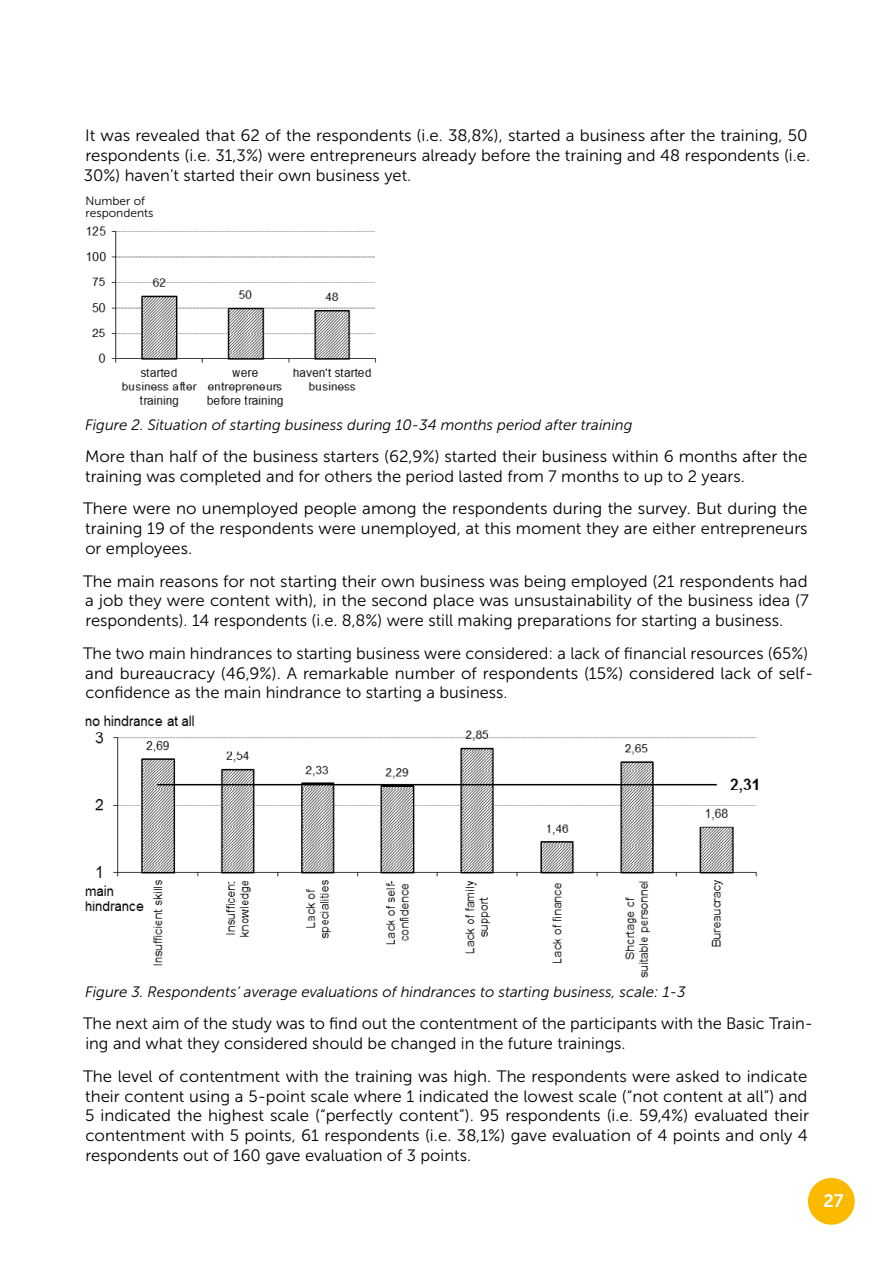
<style>
.page{position:relative;width:893px;height:1263px;background:#fff}
.page>*{position:absolute;margin:0;border:0;box-sizing:border-box;transform-origin:0 0}
.t1{font:18px "Museo Sans 700";color:#fff}
.t2{font:16.5px/19.8px "Museo Sans 300";color:#000}
.t3{font:italic 15px "Museo Sans 300";color:#000}
.t4{font:12px/12px "Museo Sans 300";color:#000}
</style>
<div class="page">
<img style="left:86px;top:226px;width:290px;height:181px">
<img style="left:85px;top:715px;width:674px;height:262px">
<div style="left:808px;top:1178px;width:47px;height:47px;background:#fbba00;border-radius:50%"></div>
<p class="t2" style="left:84px;top:125px;width:728px">It was revealed that 62 of the respondents (i.e. 38,8%), started a business after the training, 50 respondents (i.e. 31,3%) were entrepreneurs already before the training and 48 respondents (i.e.<br>30%) haven’t started their own business yet.</p>
<p class="t4" style="left:85px;top:195px;width:70px">Number of respondents</p>
<p class="t3" style="left:85px;top:416px;width:549px">Figure 2. Situation of starting business during 10-34 months period after training</p>
<p class="t2" style="left:85px;top:447px;width:724px">More than half of the business starters (62,9%) started their business within 6 months after the training was completed and for others the period lasted from 7 months to up to 2 years.</p>
<p class="t2" style="left:83px;top:499px;width:726px;text-align:justify">There were no unemployed people among the respondents during the survey. But during the training 19 of the respondents were unemployed, at this moment they are either entrepreneurs or employees.</p>
<p class="t2" style="left:83px;top:571px;width:727px;text-align:justify">The main reasons for not starting their own business was being employed (21 respondents had a job they were content with), in the second place was unsustainability of the business idea (7 respondents). 14 respondents (i.e. 8,8%) were still making preparations for starting a business.</p>
<p class="t2" style="left:83px;top:643px;width:732px">The two main hindrances to starting business were considered: a lack of financial resources (65%) and bureaucracy (46,9%). A remarkable number of respondents (15%) considered lack of self&shy;confidence as the main hindrance to starting a business.</p>
<p class="t3" style="left:85px;top:984px;width:602px">Figure 3. Respondents’ average evaluations of hindrances to starting business, scale: 1-3</p>
<p class="t2" style="left:83px;top:1014px;width:731px">The next aim of the study was to find out the contentment of the participants with the Basic Train&shy;ing and what they considered should be changed in the future trainings.</p>
<p class="t2" style="left:83px;top:1066px;width:727px;text-align:justify">The level of contentment with the training was high. The respondents were asked to indicate their content using a 5-point scale where 1 indicated the lowest scale (“not content at all”) and 5 indicated the highest scale (“perfectly content”). 95 respondents (i.e. 59,4%) evaluated their contentment with 5 points, 61 respondents (i.e. 38,1%) gave evaluation of 4 points and only 4 respondents out of 160 gave evaluation of 3 points.</p>
<p class="t1" style="left:823px;top:1191px;width:22px">27</p>
</div>
